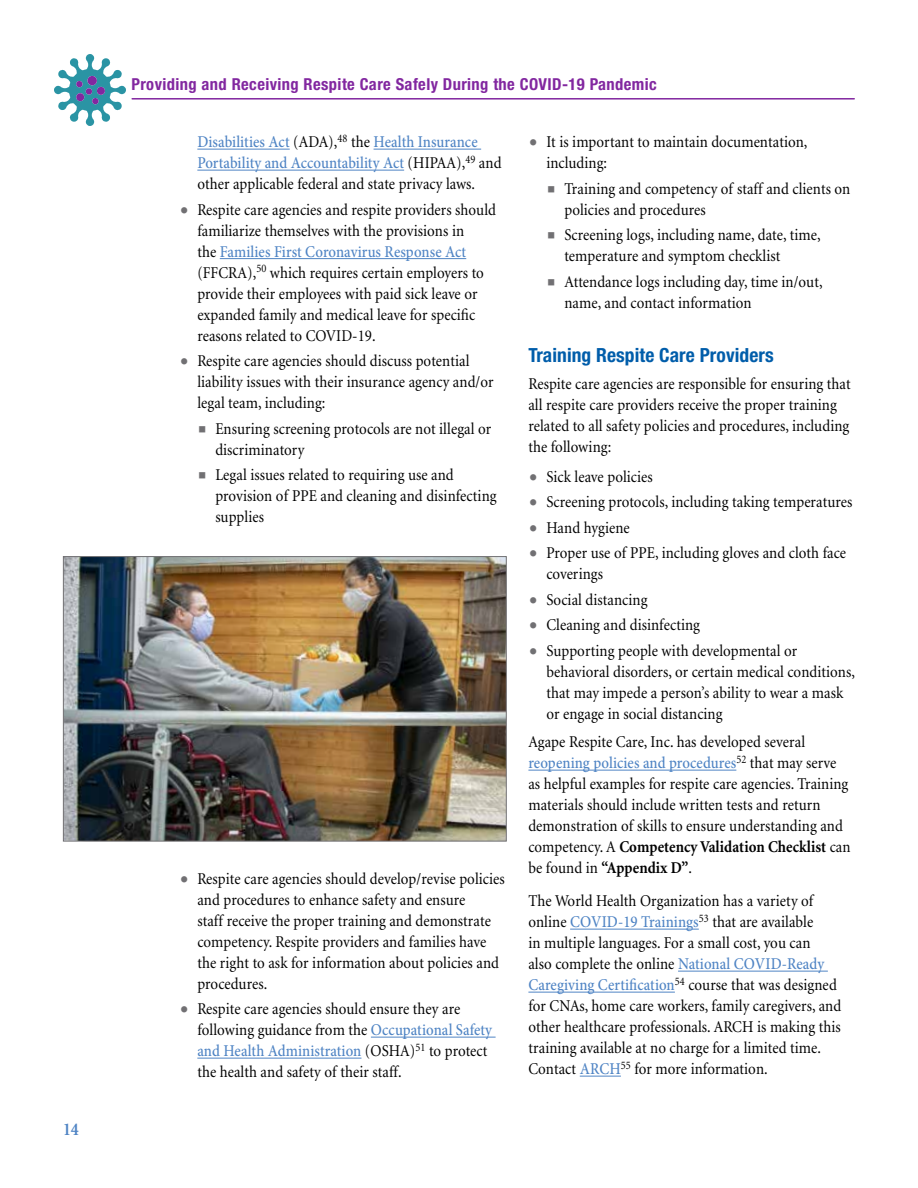
<style>
.page{position:relative;width:918px;height:1188px;background:#fff}
.page>*{position:absolute;margin:0;border:0;box-sizing:border-box;transform-origin:0 0}
.Subhead_1{font:700 condensed 19.5px "Helvetica Neue";letter-spacing:.005em;color:#005daa}
.t1{font:700 18px "Minion";color:#4f84c4;scale:.9 1}
.Body_Text{font:16.5px/21px "Minion";letter-spacing:.005em;color:#000;scale:.9 1}
.t2{font:700 condensed 16.5px "Helvetica Neue";letter-spacing:.025em;color:#8227a0}
.s1{font-family:"Minion Pro";font-weight:500;color:#4f84c4}
.s2{color:#717073}
.s3{font-weight:700}
</style>
<div class="page">
<hr style="left:132px;top:98px;width:722px;height:2px;background:#8227a0">
<svg style="left:54px;top:54px;width:72px;height:72px"></svg>
<hr style="left:197px;top:149px;width:93px;height:1px;background:#4f84c4">
<hr style="left:374px;top:149px;width:107px;height:1px;background:#4f84c4">
<hr style="left:197px;top:170px;width:207px;height:1px;background:#4f84c4">
<hr style="left:220px;top:258px;width:246px;height:1px;background:#4f84c4">
<hr style="left:371px;top:1037px;width:125px;height:1px;background:#4f84c4">
<hr style="left:197px;top:1058px;width:164px;height:1px;background:#4f84c4">
<hr style="left:528px;top:770px;width:208px;height:1px;background:#4f84c4">
<hr style="left:570px;top:929px;width:129px;height:1px;background:#4f84c4">
<hr style="left:678px;top:971px;width:150px;height:1px;background:#4f84c4">
<hr style="left:528px;top:992px;width:147px;height:1px;background:#4f84c4">
<hr style="left:580px;top:1076px;width:41px;height:1px;background:#4f84c4">
<img style="left:65px;top:558px;width:440px;height:282px">
<div style="left:63px;top:556px;width:444px;height:286px;border:1px solid #717073"></div>
<p class="t1" style="left:63px;top:1120px;width:19px">14</p>
<p class="t2" style="left:131px;top:74px;width:527px">Providing and Receiving Respite Care Safely During the COVID-19 Pandemic</p>
<p class="Body_Text" style="left:197px;top:132px;width:339px"><span class="s1">Disabilities Act</span> (ADA),<sup>48</sup> the <span class="s1">Health Insurance<br>Portability and Accountability Act</span> (HIPAA),<sup>49</sup> and other applicable federal and state privacy laws.</p>
<p class="Body_Text" style="left:197px;top:200px;width:333px;text-indent:-18px"><span class="s2">•</span> Respite care agencies and respite providers should familiarize themselves with the provisions in<br>the <span class="s1">Families First Coronavirus Response Act </span>(FFCRA),<sup>50</sup> which requires certain employers to provide their employees with paid sick leave or expanded family and medical leave for specific reasons related to COVID-19.</p>
<p class="Body_Text" style="left:197px;top:351px;width:331px;text-indent:-18px"><span class="s2">•</span> Respite care agencies should discuss potential liability issues with their insurance agency and/or legal team, including:</p>
<p class="Body_Text" style="left:215px;top:419px;width:308px;text-indent:-18px"><span class="s2">▪</span> Ensuring screening protocols are not illegal or discriminatory</p>
<p class="Body_Text" style="left:215px;top:465px;width:314px;text-indent:-18px"><span class="s2">▪</span> Legal issues related to requiring use and provision of PPE and cleaning and disinfecting supplies</p>
<p class="Body_Text" style="left:197px;top:869px;width:343px;text-indent:-18px"><span class="s2">•</span> Respite care agencies should develop/revise policies and procedures to enhance safety and ensure<br>staff receive the proper training and demonstrate competency. Respite providers and families have the right to ask for information about policies and procedures.</p>
<p class="Body_Text" style="left:197px;top:999px;width:329px;text-indent:-18px"><span class="s2">•</span> Respite care agencies should ensure they are following guidance from the <span class="s1">Occupational Safety and Health Administration</span> (OSHA)<sup>51</sup> to protect the health and safety of their staff.</p>
<p class="Body_Text" style="left:546px;top:132px;width:292px;text-indent:-18px"><span class="s2">•</span> It is important to maintain documentation, including:</p>
<p class="Body_Text" style="left:564px;top:179px;width:319px;text-indent:-18px"><span class="s2">▪</span> Training and competency of staff and clients on policies and procedures</p>
<p class="Body_Text" style="left:564px;top:225px;width:286px;text-indent:-18px"><span class="s2">▪</span> Screening logs, including name, date, time, temperature and symptom checklist</p>
<p class="Body_Text" style="left:564px;top:272px;width:288px;text-indent:-18px"><span class="s2">▪</span> Attendance logs including day, time in/out, name, and contact information</p>
<p class="Subhead_1" style="left:528px;top:343px;width:247px">Training Respite Care Providers</p>
<p class="Body_Text" style="left:528px;top:374px;width:360px">Respite care agencies are responsible for ensuring that all respite care providers receive the proper training related to all safety policies and procedures, including the following:</p>
<p class="Body_Text" style="left:528px;top:467px;width:140px"><span class="s2">•</span> Sick leave policies</p>
<p class="Body_Text" style="left:528px;top:492px;width:362px"><span class="s2">•</span> Screening protocols, including taking temperatures</p>
<p class="Body_Text" style="left:528px;top:518px;width:114px"><span class="s2">•</span> Hand hygiene</p>
<p class="Body_Text" style="left:546px;top:543px;width:334px;text-indent:-18px"><span class="s2">•</span> Proper use of PPE, including gloves and cloth face coverings</p>
<p class="Body_Text" style="left:528px;top:590px;width:134px"><span class="s2">•</span> Social distancing</p>
<p class="Body_Text" style="left:528px;top:615px;width:192px"><span class="s2">•</span> Cleaning and disinfecting</p>
<p class="Body_Text" style="left:546px;top:641px;width:344px;text-indent:-18px"><span class="s2">•</span> Supporting people with developmental or behavioral disorders, or certain medical conditions, that may impede a person’s ability to wear a mask or engage in social distancing</p>
<p class="Body_Text" style="left:528px;top:732px;width:360px">Agape Respite Care, Inc. has developed several <span class="s1">reopening policies and procedures</span><sup>52</sup> that may serve as helpful examples for respite care agencies. Training materials should include written tests and return demonstration of skills to ensure understanding and competency. A <span class="s3">Competency Validation Checklist</span> can be found in <span class="s3">“Appendix D”</span>.</p>
<p class="Body_Text" style="left:528px;top:891px;width:349px">The World Health Organization has a variety of online <span class="s1">COVID-19 Trainings</span><sup>53</sup> that are available<br>in multiple languages. For a small cost, you can<br>also complete the online <span class="s1">National COVID-Ready Caregiving Certification</span><sup>54</sup> course that was designed for CNAs, home care workers, family caregivers, and other healthcare professionals. ARCH is making this training available at no charge for a limited time.<br>Contact <span class="s1">ARCH</span><sup>55</sup> for more information.</p>
</div>
